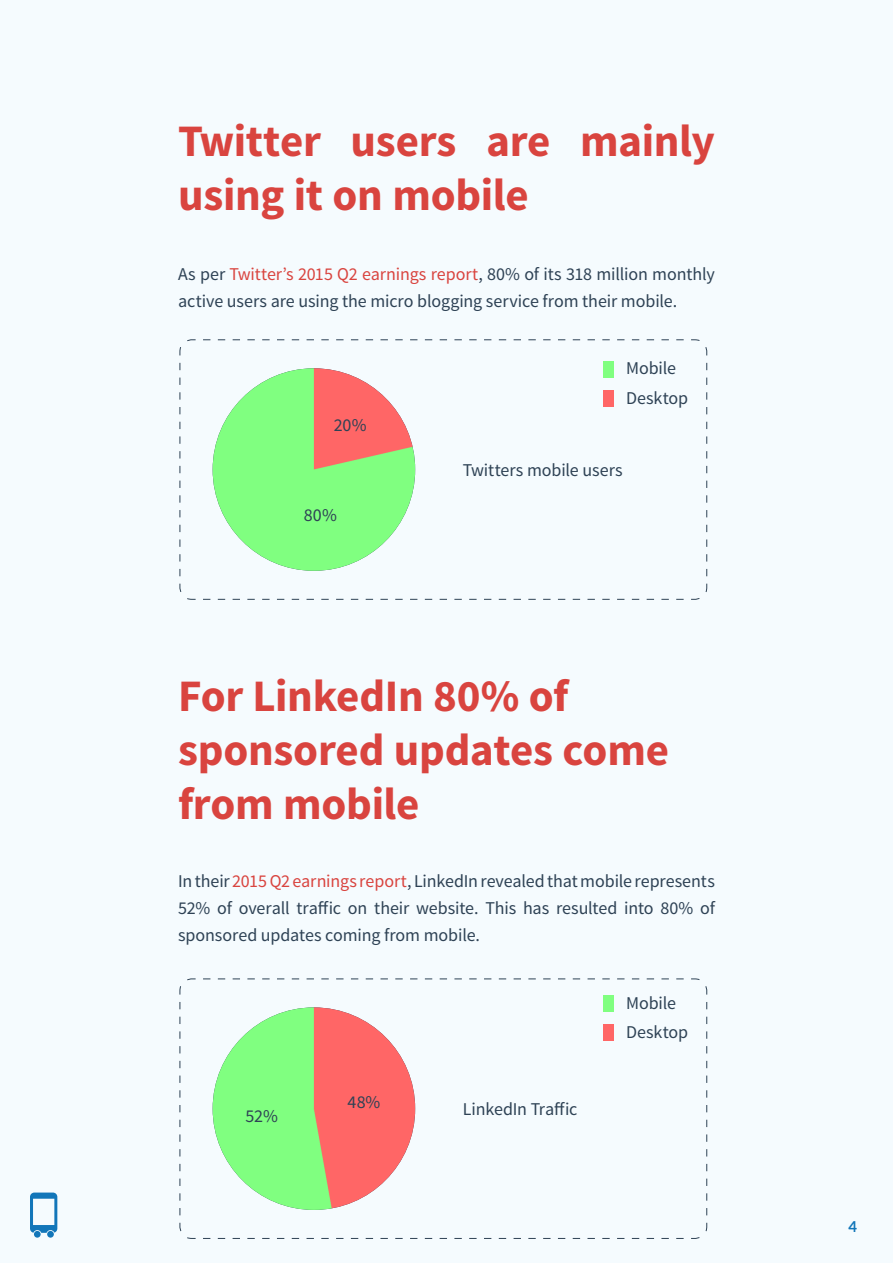
<style>
.page{position:relative;width:893px;height:1263px;background:#f5fbfe}
.page>*{position:absolute;margin:0;border:0;box-sizing:border-box;transform-origin:0 0}
.t1{font:700 45px/54px "Source Sans Pro";letter-spacing:-.005em;color:#d9443f}
.t2{font:18px/27px "Source Sans Pro";letter-spacing:-.005em;color:#2e4255}
.t3{font:700 15px "Lato";color:#1276b9}
.s1{color:#d9443f}
</style>
<div class="page">
<svg style="left:30px;top:1192px;width:27px;height:41px"></svg>
<div style="left:34px;top:1231px;width:7px;height:6px;background:#1276b9;border-radius:50%"></div>
<div style="left:47px;top:1231px;width:7px;height:6px;background:#1276b9;border-radius:50%"></div>
<svg style="left:179px;top:339px;width:528px;height:261px"></svg>
<svg style="left:179px;top:978px;width:528px;height:261px"></svg>
<div style="left:603px;top:361px;width:11px;height:16px;background:#80ff80"></div>
<div style="left:603px;top:996px;width:11px;height:16px;background:#80ff80"></div>
<div style="left:603px;top:390px;width:11px;height:16px;background:#f66"></div>
<div style="left:603px;top:1025px;width:11px;height:16px;background:#f66"></div>
<h1 class="t1" style="left:178px;top:115px;width:538px">Twitter users are mainly using it on mobile</h1>
<p class="t2" style="left:178px;top:260px;width:538px">As per <span class="s1">Twitter’s 2015 Q2 earnings report</span>, 80% of its 318 million monthly active users are using the micro blogging service from their mobile.</p>
<p class="t2" style="left:626px;top:355px;width:51px">Mobile</p>
<p class="t2" style="left:334px;top:411px;width:34px">20%</p>
<p class="t2" style="left:304px;top:502px;width:34px">80%</p>
<p class="t2" style="left:626px;top:385px;width:64px">Desktop</p>
<p class="t2" style="left:463px;top:457px;width:161px">Twitters mobile users</p>
<h1 class="t1" style="left:178px;top:671px;width:492px">For LinkedIn 80% of sponsored updates come from mobile</h1>
<p class="t2" style="left:178px;top:868px;width:538px;text-align:justify">In their <span class="s1">2015 Q2 earnings report</span>, LinkedIn revealed that mobile represents 52% of overall traffic on their website. This has resulted into 80% of sponsored updates coming from mobile.</p>
<p class="t2" style="left:626px;top:989px;width:51px">Mobile</p>
<p class="t2" style="left:245px;top:1102px;width:34px">52%</p>
<p class="t2" style="left:347px;top:1089px;width:34px">48%</p>
<p class="t2" style="left:463px;top:1096px;width:116px">LinkedIn Traffic</p>
<p class="t2" style="left:626px;top:1019px;width:64px">Desktop</p>
<p class="t3" style="left:849px;top:1215px;width:10px">4</p>
</div>
